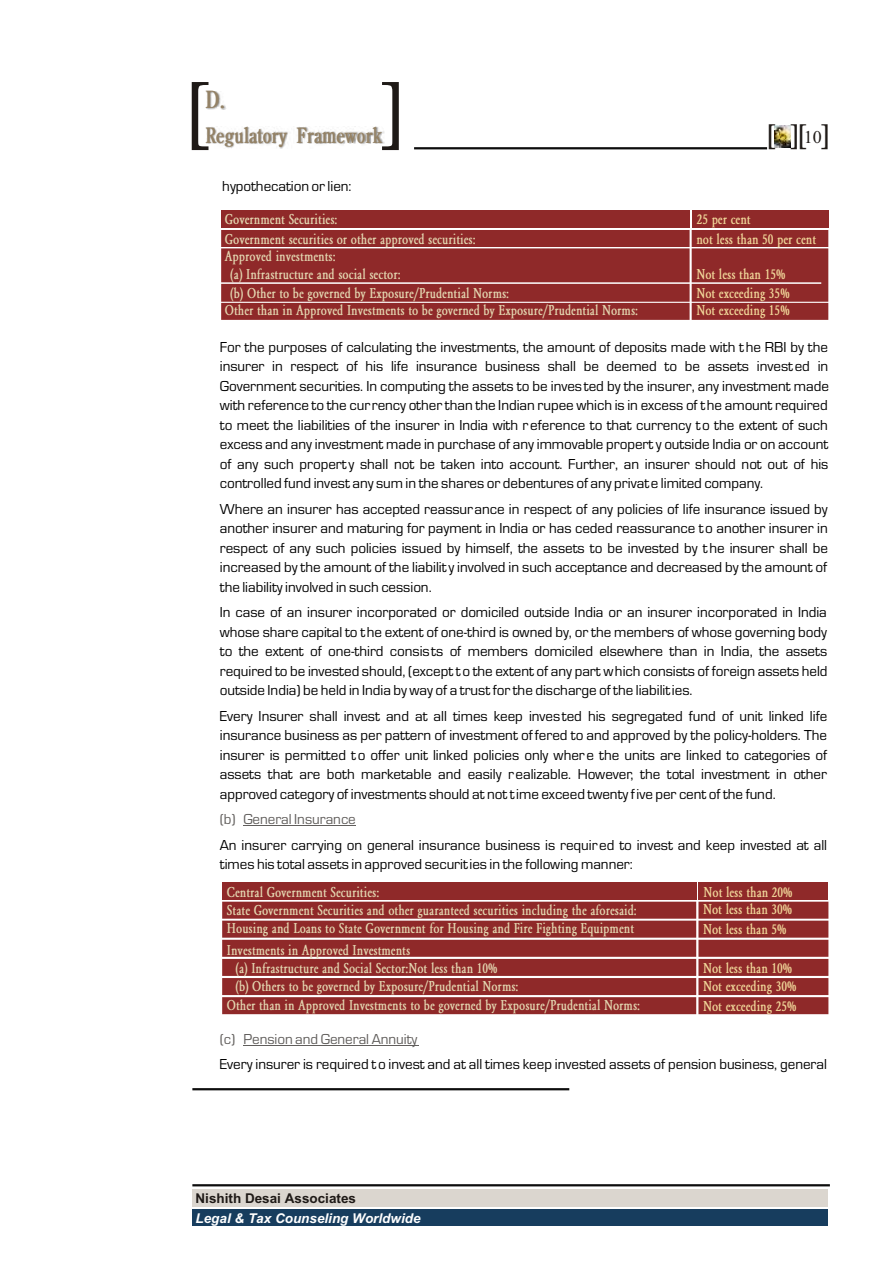
<style>
.page{position:relative;width:894px;height:1263px;background:#fff}
.page>*{position:absolute;margin:0;border:0;box-sizing:border-box;transform-origin:0 0}
.t1{font:76.2px "Aldine 721 BT";color:#1f1a17}
.t2{font:27.9px "Aldine 721 BT";color:#1f1a17}
.t3{font:300 condensed 27px "Century Old Style";color:#948266}
.t4{font:300 condensed 24px "Century Old Style";color:#948266}
.t5{font:15px/19.5px "Eurostile Roman DTC";color:#000;text-align:justify}
.t6{font:700 condensed 15px/18px "Garamond";color:#e3d6b0}
.t7{font:700 condensed 15px/19.2px "Garamond";color:#f0d699}
.t8{font:15px "Eurostile Roman DTC";color:#615e5c}
.t9{font:italic 700 13.5px "Arial";color:#fff}
.t10{font:700 13.5px "Arial";color:#1f1a17}
.s1{font-family:"Times New Roman";font-size:18px}
</style>
<div class="page">
<img style="left:775px;top:126px;width:16px;height:21px">
<hr style="left:243px;top:826px;width:113px;height:1px;background:#615e5c">
<hr style="left:243px;top:1045px;width:175px;height:1px;background:#615e5c">
<hr style="left:414px;top:147px;width:353px;height:2px;background:#0d0d0d">
<div style="left:221px;top:211px;width:469px;height:17px;background:#8f2929"></div>
<div style="left:221px;top:230px;width:607px;height:90px;background:#8f2929"></div>
<div style="left:692px;top:211px;width:136px;height:17px;background:#8f2929"></div>
<hr style="left:193px;top:282px;width:628px;height:2px;background:#fff">
<hr style="left:192px;top:1088px;width:377px;height:2px;background:#0d0d0d">
<svg style="left:222px;top:883px;width:607px;height:132px"></svg>
<div style="left:222px;top:883px;width:474px;height:17px;background:#8f2929"></div>
<svg style="left:222px;top:902px;width:606px;height:112px;background:#993d3d"></svg>
<div style="left:698px;top:883px;width:130px;height:17px;background:#8f2929"></div>
<img style="left:207px;top:126px;width:178px;height:22px">
<img style="left:207px;top:91px;width:19px;height:19px">
<div style="left:192px;top:1209px;width:636px;height:17px;background:#173d5e"></div>
<div style="left:192px;top:1190px;width:636px;height:17px;background:#dbd6cf"></div>
<hr style="left:192px;top:1184px;width:638px;height:2px;background:#0d0d0d">
<h1 class="t1" style="left:186px;top:78px;width:27px">[</h1>
<h1 class="t1" style="left:379px;top:78px;width:27px">]</h1>
<h3 class="t3" style="left:205px;top:89px;width:21px">D.</h3>
<h3 class="t4" style="left:205px;top:126px;width:179px">Regulatory Framework</h3>
<p class="t5" style="left:222px;top:178px;width:131px">hypothecation or lien:</p>
<p class="t6" style="left:225px;top:210px;width:252px;line-height:20.2px">Government Securities:<br>Government securities or other approved securities:</p>
<p class="t6" style="left:230px;top:249px;width:172px;line-height:17.2px;text-indent:-5px">Approved investments:<br>(a) Infrastructure and social sector:</p>
<p class="t6" style="left:225px;top:285px;width:415px;line-height:17.4px;text-indent:5px">(b) Other to be governed by Exposure/Prudential Norms:<br>Other than in Approved Investments to be governed by Exposure/Prudential Norms:</p>
<h2 class="t2" style="left:767px;top:123px;width:65px">[ ][<span class="s1">10</span>]</h2>
<p class="t7" style="left:697px;top:211px;width:56px">25 per cent</p>
<p class="t7" style="left:696px;top:231px;width:122px">not less than 50 per cent</p>
<p class="t7" style="left:696px;top:265px;width:95px">Not less than 15%<br>Not exceeding 35%</p>
<p class="t7" style="left:696px;top:302px;width:95px">Not exceeding 15%</p>
<p class="t5" style="left:220px;top:338px;width:611px">For the purposes of calculating the investments, the amount of deposits made with the RBI by the insurer in respect of his life insurance business shall be deemed to be assets invested in Government securities. In computing the assets to be invested by the insurer, any investment made with reference to the currency other than the Indian rupee which is in excess of the amount required to meet the liabilities of the insurer in India with reference to that currency to the extent of such excess and any investment made in purchase of any immovable propert y outside India or on account of any such property shall not be taken into account. Further, an insurer should not out of his controlled fund invest any sum in the shares or debentures of any private limited company.</p>
<p class="t5" style="left:220px;top:500px;width:610px">Where an insurer has accepted reassurance in respect of any policies of life insurance issued by another insurer and maturing for payment in India or has ceded reassurance to another insurer in respect of any such policies issued by himself, the assets to be invested by the insurer shall be increased by the amount of the liability involved in such acceptance and decreased by the amount of the liability involved in such cession.</p>
<p class="t5" style="left:220px;top:604px;width:609px">In case of an insurer incorporated or domiciled outside India or an insurer incorporated in India whose share capital to the extent of one-third is owned by, or the members of whose governing body to the extent of one-third consists of members domiciled elsewhere than in India, the assets required to be invested should, (except to the extent of any part which consists of foreign assets held outside India) be held in India by way of a trust for the discharge of the liabilities.</p>
<p class="t5" style="left:220px;top:707px;width:609px">Every Insurer shall invest and at all times keep invested his segregated fund of unit linked life insurance business as per pattern of investment of fered to and approved by the policy-holders. The insurer is permitted to offer unit linked policies only where the units are linked to categories of assets that are both marketable and easily realizable. However, the total investment in other approved category of investments should at not time exceed twenty five per cent of the fund.</p>
<p class="t5" style="left:220px;top:836px;width:609px">An insurer carrying on general insurance business is required to invest and keep invested at all times his total assets in approved securities in the following manner:</p>
<p class="t8" style="left:220px;top:814px;width:138px">(b) General Insurance</p>
<p class="t6" style="left:227px;top:884px;width:411px">Central Government Securities:<br>State Government Securities and other guaranteed securities including the aforesaid:</p>
<p class="t6" style="left:235px;top:942px;width:285px;text-indent:-8px">Investments in Approved Investments<br>(a) Infrastructure and Social Sector:Not less than 10%<br>(b) Others to be governed by Exposure/Prudential Norms:</p>
<p class="t6" style="left:227px;top:920px;width:409px">Housing and Loans to State Government for Housing and Fire Fighting Equipment</p>
<p class="t6" style="left:227px;top:997px;width:415px">Other than in Approved Investments to be governed by Exposure/Prudential Norms:</p>
<p class="t8" style="left:220px;top:1034px;width:199px">(c) Pension and General Annuity</p>
<p class="t7" style="left:704px;top:883px;width:91px">Not less than 20%</p>
<p class="t7" style="left:703px;top:921px;width:85px">Not less than 5%</p>
<p class="t7" style="left:703px;top:901px;width:91px">Not less than 30%</p>
<p class="t7" style="left:703px;top:960px;width:91px">Not less than 10%</p>
<p class="t7" style="left:703px;top:997px;width:95px">Not exceeding 25%</p>
<p class="t7" style="left:703px;top:978px;width:95px">Not exceeding 30%</p>
<p class="t5" style="left:220px;top:1056px;width:609px">Every insurer is required to invest and at all times keep invested assets of pension business, general</p>
<p class="t10" style="left:196px;top:1193px;width:162px">Nishith Desai Associates</p>
<p class="t9" style="left:196px;top:1213px;width:227px">Legal &amp; Tax Counseling Worldwide</p>
</div>
